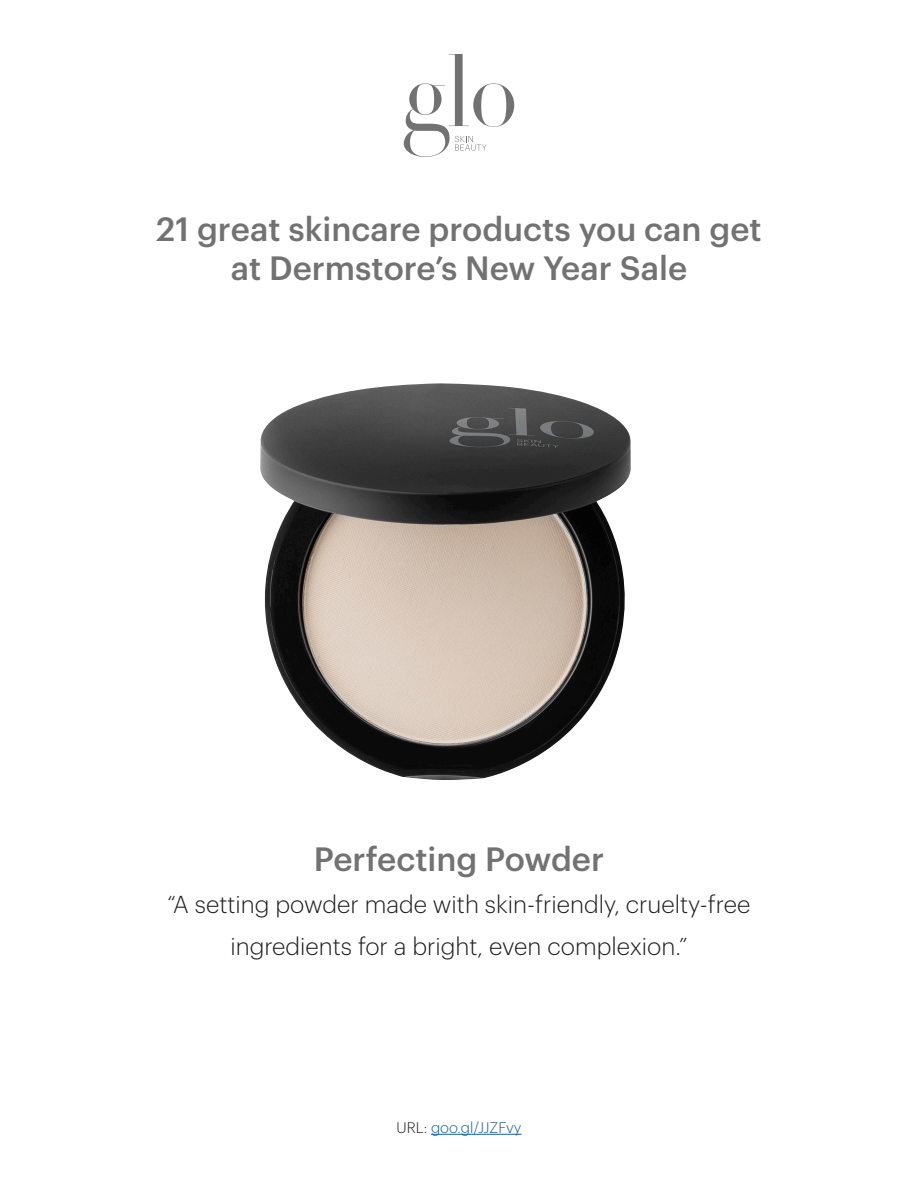
<style>
.page{position:relative;width:918px;height:1188px;background:#fff}
.page>*{position:absolute;margin:0;border:0;box-sizing:border-box;transform-origin:0 0}
.t1{font:500 33px "Graphik";color:#717271}
.t2{font:300 24px/42px "Graphik";color:#231f20;text-align:center}
.t3{font:300 15px "Graphik";color:#175d9e}
.s1{color:#231f20}
</style>
<div class="page">
<svg style="left:404px;top:54px;width:110px;height:103px"></svg>
<hr style="left:431px;top:1134px;width:91px;height:1px;background:#175d9e">
<img style="left:260px;top:383px;width:371px;height:397px">
<p class="t1" style="left:156px;top:204px;width:607px">21 great skincare products you can get</p>
<p class="t1" style="left:231px;top:243px;width:458px">at Dermstore’s New Year Sale</p>
<p class="t1" style="left:314px;top:834px;width:292px">Perfecting Powder</p>
<p class="t2" style="left:168px;top:882px;width:584px">“A setting powder made with skin-friendly, cruelty-free ingredients for a bright, even complexion.”</p>
<p class="t3" style="left:396px;top:1116px;width:127px"><span class="s1">URL:</span> goo.gl/JJZFvy</p>
</div>
